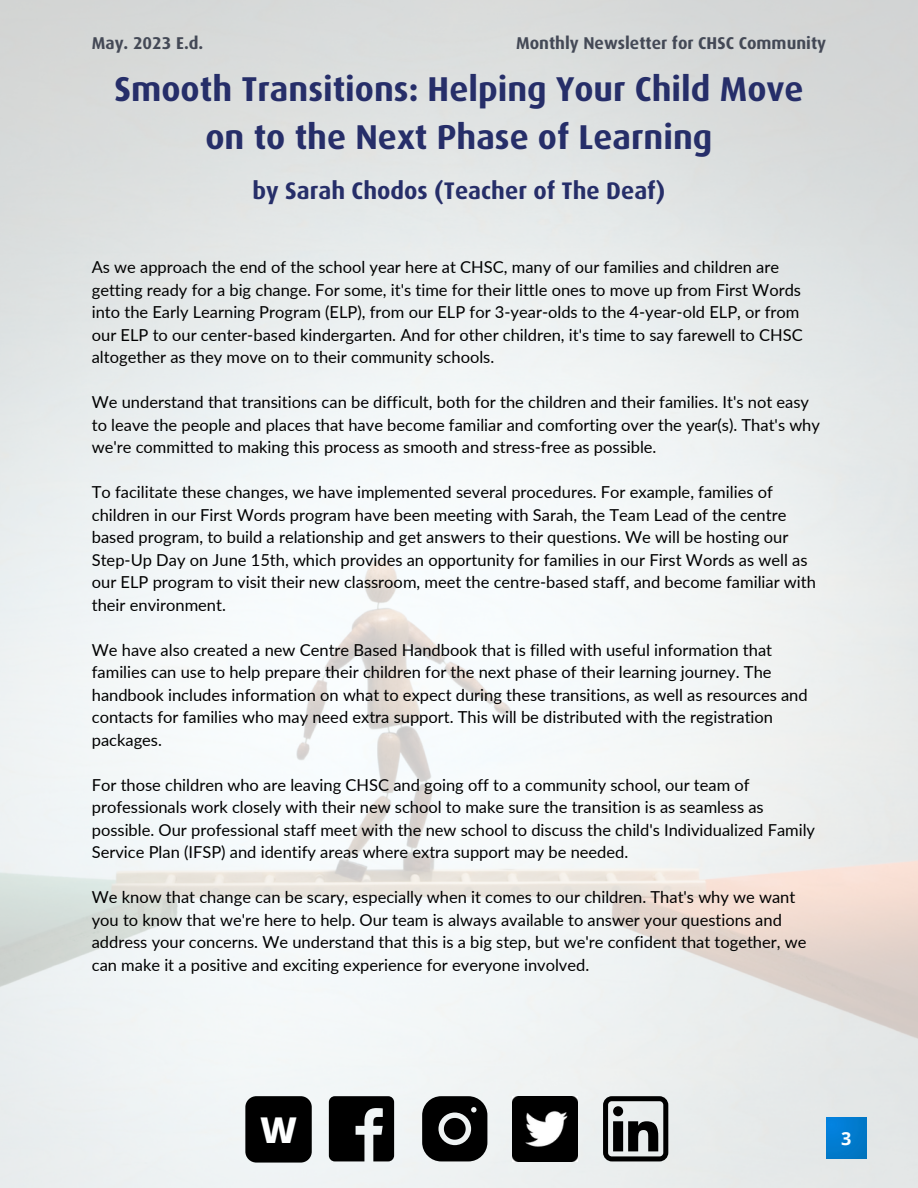
<style>
.page{position:relative;width:918px;height:1188px;background:#fff}
.page>*{position:absolute;margin:0;border:0;box-sizing:border-box;transform-origin:0 0}
.t1{font:800 35.55px "Open Sans";color:#feffff}
.t2{font:700 34.5px/47.2px "Dax Pro";color:#262e69;text-align:center}
.t3{font:700 24px "Dax Pro";color:#262e69}
.t4{font:700 18px "Open Sans";color:#feffff}
.t5{font:700 17.1px "Dax Pro";color:#444956}
.t6{font:16.5px/22.5px "Lato";color:#000}
</style>
<div class="page">
<img style="left:0;top:0;width:918px;height:1188px">
<svg style="left:329px;top:1096px;width:65px;height:65px;background:#29292a"></svg>
<svg style="left:422px;top:1096px;width:65px;height:65px;background:#2c2d2d"></svg>
<svg style="left:603px;top:1096px;width:65px;height:65px;background:#727474"></svg>
<img style="left:512px;top:1096px;width:65px;height:65px">
<div style="left:245px;top:1096px;width:67px;height:67px;background:#000;border-radius:11px"></div>
<img style="left:826px;top:1118px;width:41px;height:40px">
<p class="t5" style="left:92px;top:36px;width:113px">May. 2023 E.d.</p>
<p class="t5" style="left:516px;top:36px;width:312px">Monthly Newsletter for CHSC Community</p>
<p class="t2" style="left:114px;top:68px;width:691px">Smooth Transitions: Helping Your Child Move on to the Next Phase of Learning</p>
<p class="t3" style="left:253px;top:181px;width:414px">by Sarah Chodos (Teacher of The Deaf)</p>
<p class="t6" style="left:92px;top:255px;width:712px">As we approach the end of the school year here at CHSC, many of our families and children are getting ready for a big change. For some, it's time for their little ones to move up from First Words into the Early Learning Program (ELP), from our ELP for 3-year-olds to the 4-year-old ELP, or from our ELP to our center-based kindergarten. And for other children, it's time to say farewell to CHSC altogether as they move on to their community schools.</p>
<p class="t6" style="left:92px;top:390px;width:730px">We understand that transitions can be difficult, both for the children and their families. It's not easy to leave the people and places that have become familiar and comforting over the year(s). That's why we're committed to making this process as smooth and stress-free as possible.</p>
<p class="t6" style="left:92px;top:480px;width:726px">To facilitate these changes, we have implemented several procedures. For example, families of children in our First Words program have been meeting with Sarah, the Team Lead of the centre based program, to build a relationship and get answers to their questions. We will be hosting our Step-Up Day on June 15th, which provides an opportunity for families in our First Words as well as our ELP program to visit their new classroom, meet the centre-based staff, and become familiar with their environment.</p>
<p class="t6" style="left:92px;top:638px;width:717px">We have also created a new Centre Based Handbook that is filled with useful information that families can use to help prepare their children for the next phase of their learning journey. The handbook includes information on what to expect during these transitions, as well as resources and contacts for families who may need extra support. This will be distributed with the registration packages.</p>
<p class="t6" style="left:92px;top:773px;width:725px">For those children who are leaving CHSC and going off to a community school, our team of professionals work closely with their new school to make sure the transition is as seamless as possible. Our professional staff meet with the new school to discuss the child's Individualized Family Service Plan (IFSP) and identify areas where extra support may be needed.</p>
<p class="t6" style="left:92px;top:885px;width:716px">We know that change can be scary, especially when it comes to our children. That's why we want you to know that we're here to help. Our team is always available to answer your questions and address your concerns. We understand that this is a big step, but we're confident that together, we can make it a positive and exciting experience for everyone involved.</p>
<p class="t1" style="left:260px;top:1105px;width:38px">W</p>
<p class="t4" style="left:841px;top:1125px;width:12px">3</p>
</div>
